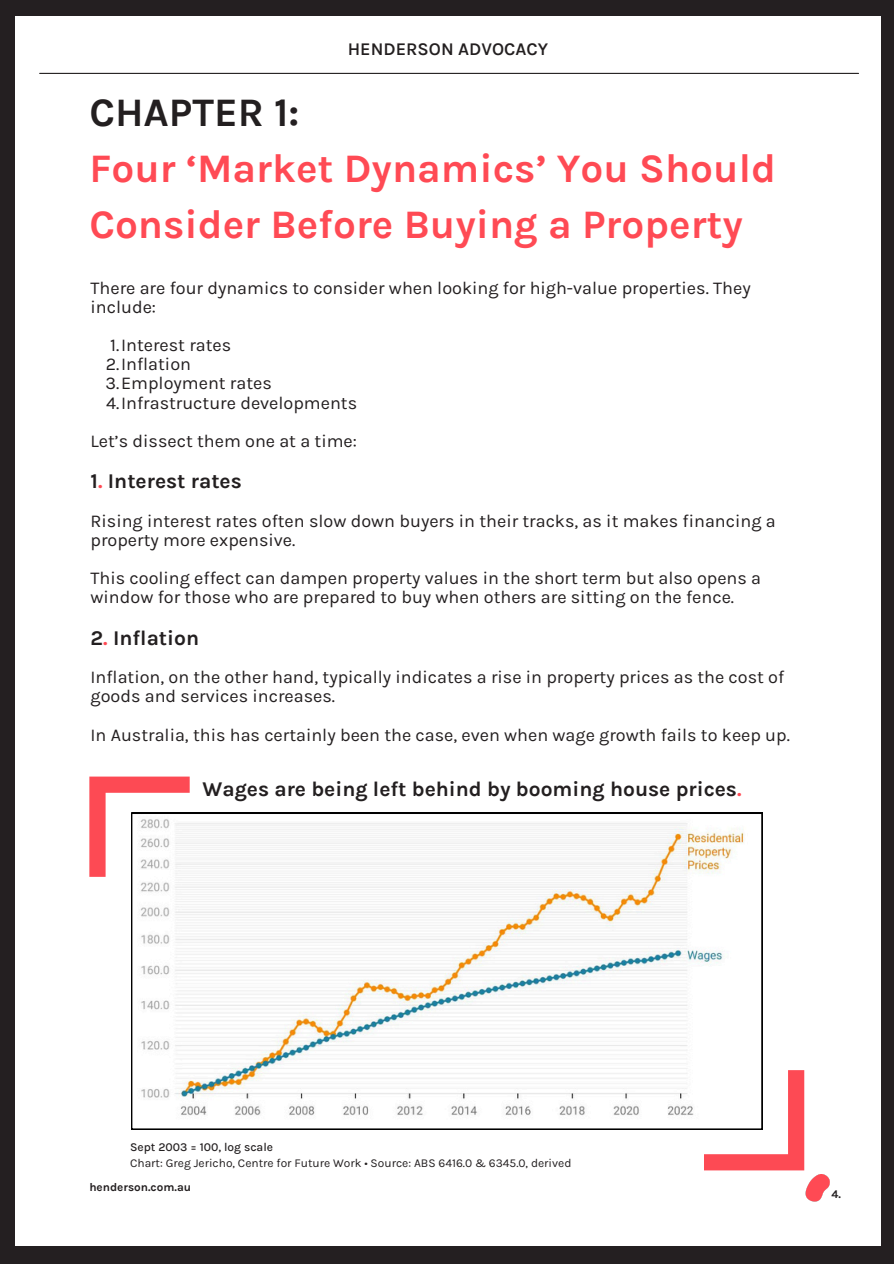
<style>
.page{position:relative;width:894px;height:1264px;background:#fff}
.page>*{position:absolute;margin:0;border:0;box-sizing:border-box;transform-origin:0 0}
.t1{font:700 40.5px/56.2px "Karla";color:#ff4a54}
.t2{font:700 21px "Karla";color:#231f20}
.t3{font:18px/19.2px "Karla";color:#231f20}
.t4{font:600 18px "Karla";color:#231f20}
.t5{font:12px "Karla";color:#231f20}
.t6{font:500 12px "Karla";color:#231f20}
.t7{font:700 11.7px "Karla";color:#231f20}
.s1{color:#231f20}
.s2{color:#241f21}
.s3{color:#ff4a54}
</style>
<div class="page">
<div style="left:0;top:0;width:893px;height:1263px;background:#241f21"></div>
<div style="left:15px;top:16px;width:865px;height:1230px;background:#fff"></div>
<img style="left:805px;top:1174px;width:25px;height:27px">
<hr style="left:40px;top:73px;width:818px;height:1px;background:#231f20">
<svg style="left:89px;top:776px;width:101px;height:100px"></svg>
<svg style="left:703px;top:1070px;width:101px;height:100px"></svg>
<svg style="left:131px;top:812px;width:631px;height:317px"></svg>
<p class="t4" style="left:347px;top:38px;width:202px">HENDERSON ADVOCACY</p>
<h1 class="t1" style="left:89px;top:84px;width:687px"><span class="s1">CHAPTER 1</span><span class="s2">:<br></span>Four ‘Market Dynamics’ You Should<br>Consider Before Buying a Property</h1>
<h4 class="t3" style="left:90px;top:278px;width:661px">There are four dynamics to consider when looking for high-value properties. They include:</h4>
<p class="t3" style="left:110px;top:335px;width:123px">1.Interest rates</p>
<p class="t3" style="left:106px;top:355px;width:87px">2.Inflation</p>
<p class="t3" style="left:105px;top:374px;width:168px">3.Employment rates</p>
<p class="t3" style="left:106px;top:393px;width:252px">4.Infrastructure developments</p>
<h4 class="t3" style="left:90px;top:431px;width:268px">Let’s dissect them one at a time:</h4>
<p class="t2" style="left:90px;top:469px;width:153px">1<span class="s3">.</span> Interest rates</p>
<h4 class="t3" style="left:90px;top:511px;width:686px">Rising interest rates often slow down buyers in their tracks, as it makes financing a property more expensive.</h4>
<h4 class="t3" style="left:90px;top:568px;width:672px">This cooling effect can dampen property values in the short term but also opens a window for those who are prepared to buy when others are sitting on the fence.</h4>
<p class="t2" style="left:90px;top:625px;width:110px">2<span class="s3">.</span> Inflation</p>
<h4 class="t3" style="left:90px;top:667px;width:695px">Inflation, on the other hand, typically indicates a rise in property prices as the cost of goods and services increases.</h4>
<h4 class="t3" style="left:90px;top:725px;width:700px">In Australia, this has certainly been the case, even when wage growth fails to keep up.</h4>
<p class="t2" style="left:202px;top:776px;width:540px">Wages are being left behind by booming house prices<span class="s3">.</span></p>
<p class="t6" style="left:130px;top:1139px;width:144px">Sept 2003 = 100, log scale</p>
<h5 class="t5" style="left:130px;top:1155px;width:443px">Chart: Greg Jericho, Centre for Future Work • Source: ABS 6416.0 &amp; 6345.0, derived</h5>
<h2 class="t7" style="left:89px;top:1180px;width:103px">henderson.com.au</h2>
<h5 class="t7" style="left:831px;top:1187px;width:11px">4.</h5>
</div>
